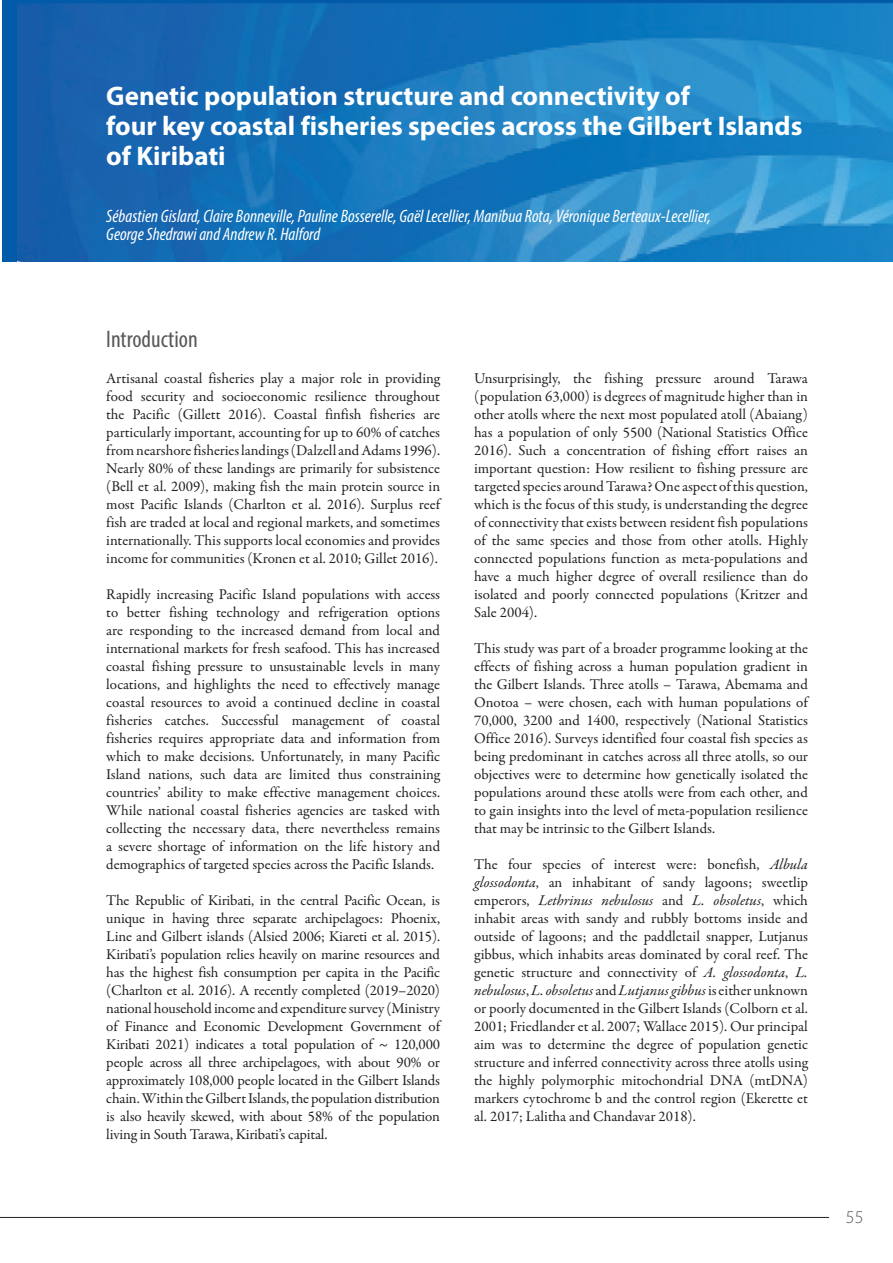
<style>
.page{position:relative;width:893px;height:1263px;background:#fff}
.page>*{position:absolute;margin:0;border:0;box-sizing:border-box;transform-origin:0 0}
.Title_feature{font:700 27px/30px "Myriad Pro";color:#fff}
.heading_1{font:condensed 24px "Myriad Pro";color:#57585a}
.Author_names_below_t{font:italic condensed 18px/18px "Myriad Pro";color:#fff}
.t1{font:300 18px "Myriad Pro";color:#57585a}
.heading_1-2{font:15px/18px "Garamond Premr Pro";letter-spacing:-.005em;color:#231f20;text-align:justify}
.s1{font-style:italic}
</style>
<div class="page">
<hr style="left:0;top:1217px;width:829px;height:1px;background:#231f20">
<img style="left:17px;top:0;width:876px;height:261px">
<p class="Title_feature" style="left:106px;top:80px;width:698px">Genetic population structure and connectivity of<br>four key coastal fisheries species across the Gilbert Islands of Kiribati</p>
<p class="Author_names_below_t" style="left:106px;top:206px;width:606px">Sébastien Gislard, Claire Bonneville, Pauline Bosserelle, Gaël Lecellier, Manibua Rota, Véronique Berteaux-Lecellier,<br>George Shedrawi and Andrew R. Halford</p>
<p class="heading_1" style="left:106px;top:324px;width:93px">Introduction</p>
<p class="heading_1-2" style="left:106px;top:369px;width:335px">Artisanal coastal fisheries play a major role in providing food security and socioeconomic resilience throughout the Pacific (Gillett 2016). Coastal finfish fisheries are particularly important, accounting for up to 60% of catches from nearshore fisheries landings (Dalzell and Adams 1996).<br>Nearly 80% of these landings are primarily for subsistence (Bell et al. 2009), making fish the main protein source in most Pacific Islands (Charlton et al. 2016). Surplus reef fish are traded at local and regional markets, and sometimes internationally. This supports local economies and provides income for communities (Kronen et al. 2010; Gillet 2016).</p>
<p class="heading_1-2" style="left:106px;top:585px;width:335px">Rapidly increasing Pacific Island populations with access to better fishing technology and refrigeration options are responding to the increased demand from local and international markets for fresh seafood. This has increased coastal fishing pressure to unsustainable levels in many locations, and highlights the need to effectively manage coastal resources to avoid a continued decline in coastal fisheries catches. Successful management of coastal fisheries requires appropriate data and information from which to make decisions. Unfortunately, in many Pacific Island nations, such data are limited thus constraining countries’ ability to make effective management choices.<br>While national coastal fisheries agencies are tasked with collecting the necessary data, there nevertheless remains a severe shortage of information on the life history and demographics of targeted species across the Pacific Islands.</p>
<p class="heading_1-2" style="left:106px;top:891px;width:335px">The Republic of Kiribati, in the central Pacific Ocean, is unique in having three separate archipelagoes: Phoenix, Line and Gilbert islands (Alsied 2006; Kiareti et al. 2015).<br>Kiribati’s population relies heavily on marine resources and has the highest fish consumption per capita in the Pacific (Charlton et al. 2016). A recently completed (2019–2020) national household income and expenditure survey (Ministry of Finance and Economic Development Government of Kiribati 2021) indicates a total population of ~ 120,000 people across all three archipelagoes, with about 90% or approximately 108,000 people located in the Gilbert Islands chain. Within the Gilbert Islands, the population distribution is also heavily skewed, with about 58% of the population living in South Tarawa, Kiribati’s capital.</p>
<p class="heading_1-2" style="left:474px;top:370px;width:335px">Unsurprisingly, the fishing pressure around Tarawa (population 63,000) is degrees of magnitude higher than in other atolls where the next most populated atoll (Abaiang) has a population of only 5500 (National Statistics Office 2016). Such a concentration of fishing effort raises an important question: How resilient to fishing pressure are targeted species around Tarawa? One aspect of this question, which is the focus of this study, is understanding the degree of connectivity that exists between resident fish populations of the same species and those from other atolls. Highly connected populations function as meta-populations and have a much higher degree of overall resilience than do isolated and poorly connected populations (Kritzer and Sale 2004).</p>
<p class="heading_1-2" style="left:474px;top:640px;width:335px">This study was part of a broader programme looking at the effects of fishing across a human population gradient in the Gilbert Islands. Three atolls – Tarawa, Abemama and Onotoa – were chosen, each with human populations of 70,000, 3200 and 1400, respectively (National Statistics Office 2016). Surveys identified four coastal fish species as being predominant in catches across all three atolls, so our objectives were to determine how genetically isolated the populations around these atolls were from each other, and to gain insights into the level of meta-population resilience that may be intrinsic to the Gilbert Islands.</p>
<p class="heading_1-2" style="left:474px;top:856px;width:335px">The four species of interest were: bonefish, <span class="s1">Albula glossodonta</span>, an inhabitant of sandy lagoons; sweetlip emperors, <span class="s1">Lethrinus nebulosus</span> and <span class="s1">L. obsoletus</span>, which inhabit areas with sandy and rubbly bottoms inside and outside of lagoons; and the paddletail snapper, Lutjanus gibbus, which inhabits areas dominated by coral reef. The genetic structure and connectivity of <span class="s1">A. glossodonta</span>, <span class="s1">L. nebulosus</span>, <span class="s1">L. obsoletus</span> and <span class="s1">Lutjanus gibbus</span> is either unknown or poorly documented in the Gilbert Islands (Colborn et al.<br>2001; Friedlander et al. 2007; Wallace 2015). Our principal aim was to determine the degree of population genetic structure and inferred connectivity across three atolls using the highly polymorphic mitochondrial DNA (mtDNA) markers cytochrome b and the control region (Ekerette et al. 2017; Lalitha and Chandavar 2018).</p>
<p class="t1" style="left:846px;top:1206px;width:19px">55</p>
</div>
